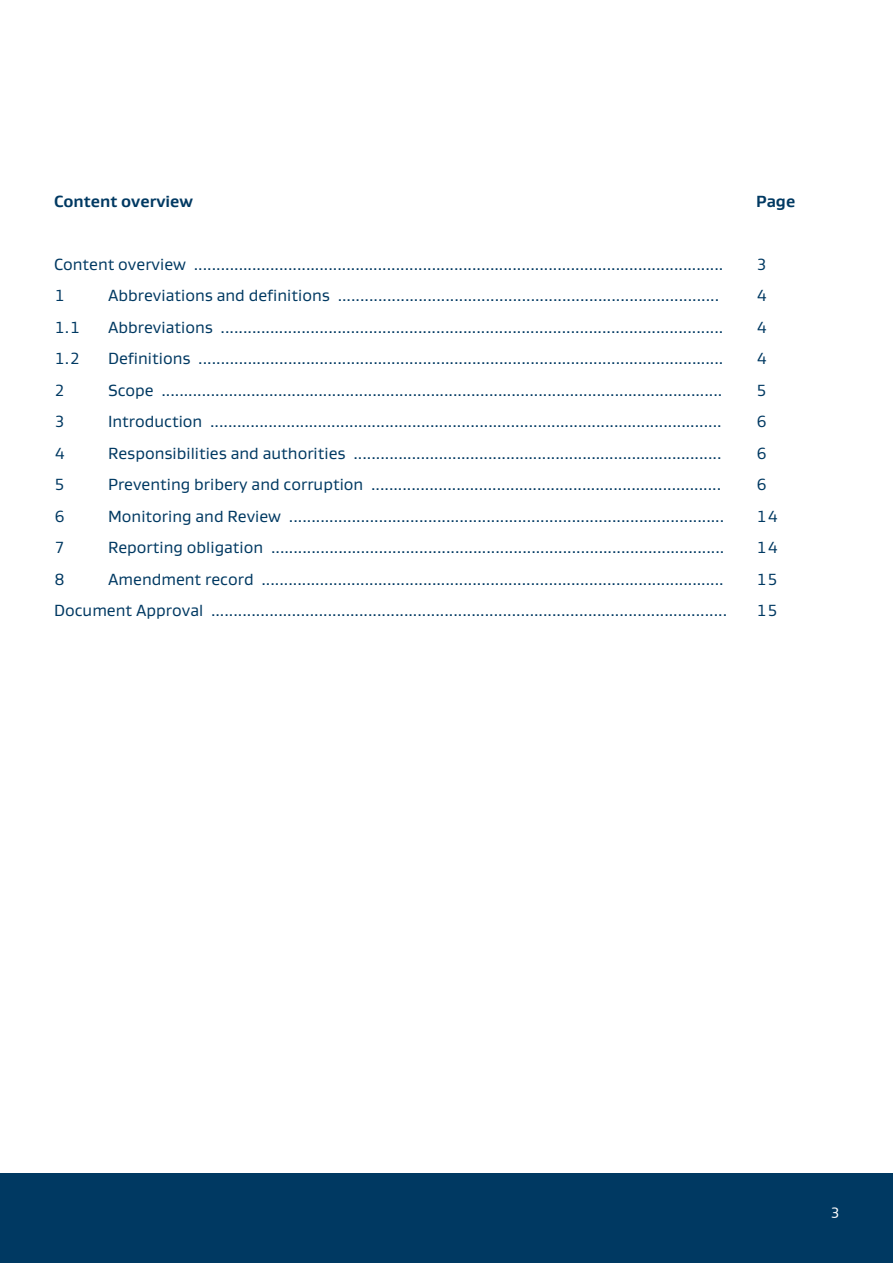
<style>
.page{position:relative;width:893px;height:1263px;background:#fff}
.page>*{position:absolute;margin:0;border:0;box-sizing:border-box;transform-origin:0 0}
.t1{font:16.5px "Gustan";color:#003962}
.t2{font:700 16.5px "Gustan";color:#003962}
.t3{font:15px "Gustan";color:#fff}
</style>
<div class="page">
<div style="left:0;top:1174px;width:893px;height:89px;background:#003962"></div>
<p class="t2" style="left:54px;top:190px;width:141px">Content overview</p>
<p class="t2" style="left:756px;top:190px;width:41px">Page</p>
<p class="t1" style="left:54px;top:253px;width:671px">Content overview ......................................................................................................................</p>
<p class="t1" style="left:756px;top:253px;width:12px">3</p>
<p class="t1" style="left:54px;top:285px;width:12px">1</p>
<p class="t1" style="left:108px;top:285px;width:613px">Abbreviations and definitions .....................................................................................</p>
<p class="t1" style="left:756px;top:285px;width:12px">4</p>
<p class="t1" style="left:54px;top:316px;width:28px">1.1</p>
<p class="t1" style="left:108px;top:316px;width:617px">Abbreviations ................................................................................................................</p>
<p class="t1" style="left:756px;top:316px;width:12px">4</p>
<p class="t1" style="left:54px;top:348px;width:28px">1.2</p>
<p class="t1" style="left:108px;top:348px;width:617px">Definitions .....................................................................................................................</p>
<p class="t1" style="left:756px;top:348px;width:12px">4</p>
<p class="t1" style="left:54px;top:379px;width:12px">2</p>
<p class="t1" style="left:108px;top:379px;width:616px">Scope .............................................................................................................................</p>
<p class="t1" style="left:756px;top:379px;width:12px">5</p>
<p class="t1" style="left:54px;top:411px;width:12px">3</p>
<p class="t1" style="left:108px;top:411px;width:615px">Introduction ..................................................................................................................</p>
<p class="t1" style="left:756px;top:411px;width:12px">6</p>
<p class="t1" style="left:54px;top:442px;width:12px">4</p>
<p class="t1" style="left:108px;top:442px;width:615px">Responsibilities and authorities ..................................................................................</p>
<p class="t1" style="left:756px;top:442px;width:12px">6</p>
<p class="t1" style="left:54px;top:474px;width:12px">5</p>
<p class="t1" style="left:108px;top:474px;width:614px">Preventing bribery and corruption ..............................................................................</p>
<p class="t1" style="left:756px;top:474px;width:12px">6</p>
<p class="t1" style="left:54px;top:505px;width:12px">6</p>
<p class="t1" style="left:108px;top:505px;width:618px">Monitoring and Review .................................................................................................</p>
<p class="t1" style="left:756px;top:505px;width:23px">14</p>
<p class="t1" style="left:54px;top:537px;width:12px">7</p>
<p class="t1" style="left:108px;top:537px;width:618px">Reporting obligation .....................................................................................................</p>
<p class="t1" style="left:756px;top:537px;width:23px">14</p>
<p class="t1" style="left:54px;top:568px;width:12px">8</p>
<p class="t1" style="left:108px;top:568px;width:617px">Amendment record .......................................................................................................</p>
<p class="t1" style="left:756px;top:568px;width:23px">15</p>
<p class="t1" style="left:54px;top:600px;width:674px">Document Approval ...................................................................................................................</p>
<p class="t1" style="left:756px;top:600px;width:23px">15</p>
<p class="t3" style="left:831px;top:1201px;width:10px">3</p>
</div>
